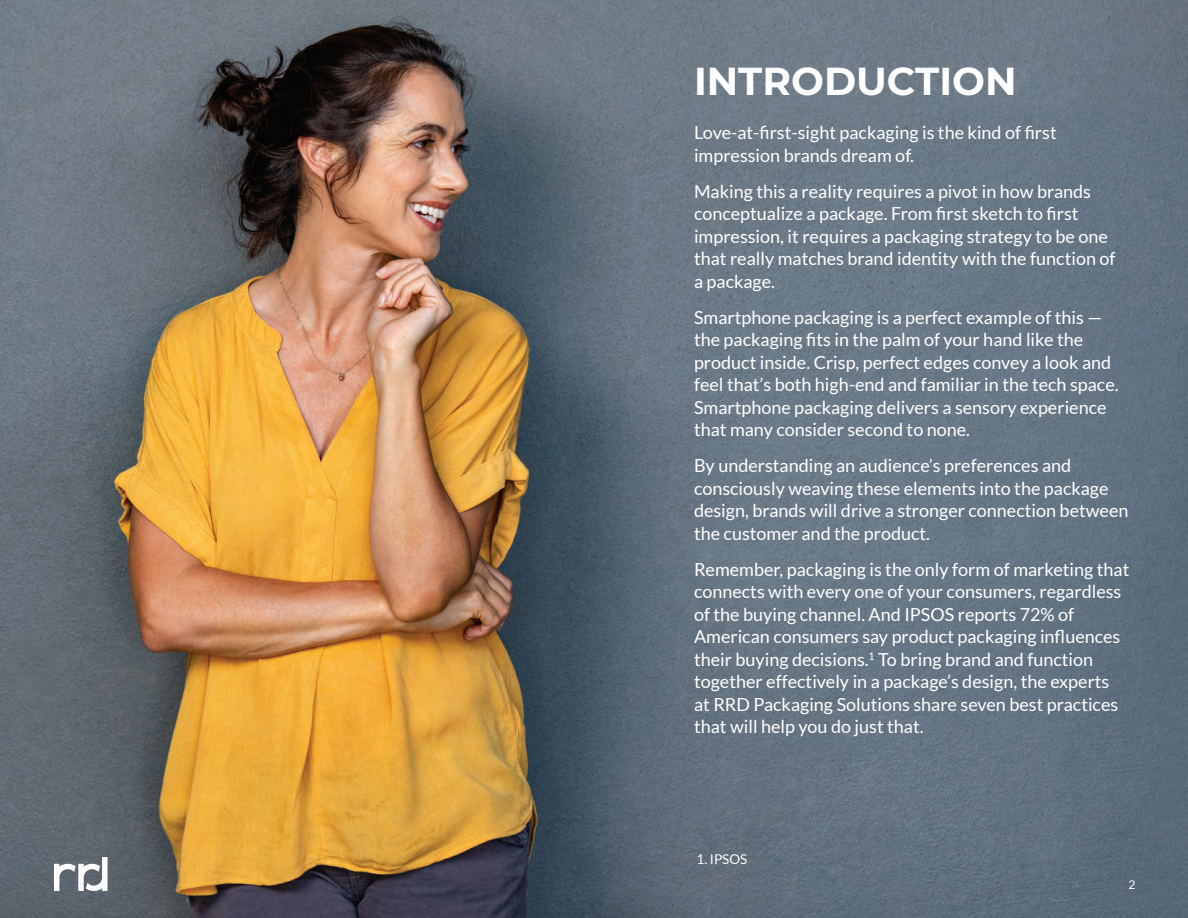
<style>
.page{position:relative;width:1188px;height:918px;background:#fff}
.page>*{position:absolute;margin:0;border:0;box-sizing:border-box;transform-origin:0 0}
.t1{font:700 39px "Montserrat";color:#fff}
.t2{font:18px/22.5px "Lato";color:#fff}
.t3{font:13.5px "Lato";color:#fff}
.t4{font:12px "Lato";color:#fff}
</style>
<div class="page">
<img style="left:0;top:0;width:1188px;height:918px">
<svg style="left:54px;top:857px;width:54px;height:34px"></svg>
<p class="t1" style="left:694px;top:53px;width:324px">INTRODUCTION</p>
<p class="t2" style="left:694px;top:122px;width:364px">Love-at-first-sight packaging is the kind of first impression brands dream of.</p>
<p class="t2" style="left:694px;top:180px;width:423px">Making this a reality requires a pivot in how brands conceptualize a package. From first sketch to first impression, it requires a packaging strategy to be one that really matches brand identity with the function of a package.</p>
<p class="t2" style="left:694px;top:306px;width:426px">Smartphone packaging is a perfect example of this — the packaging fits in the palm of your hand like the product inside. Crisp, perfect edges convey a look and feel that’s both high-end and familiar in the tech space.<br>Smartphone packaging delivers a sensory experience that many consider second to none.</p>
<p class="t2" style="left:694px;top:455px;width:436px">By understanding an audience’s preferences and consciously weaving these elements into the package design, brands will drive a stronger connection between the customer and the product.</p>
<p class="t2" style="left:694px;top:558px;width:437px">Remember, packaging is the only form of marketing that connects with every one of your consumers, regardless of the buying channel. And IPSOS reports 72% of American consumers say product packaging influences their buying decisions.<sup>1</sup> To bring brand and function together effectively in a package’s design, the experts at RRD Packaging Solutions share seven best practices that will help you do just that.</p>
<p class="t3" style="left:697px;top:852px;width:52px">1. IPSOS</p>
<p class="t4" style="left:1128px;top:878px;width:8px">2</p>
</div>
